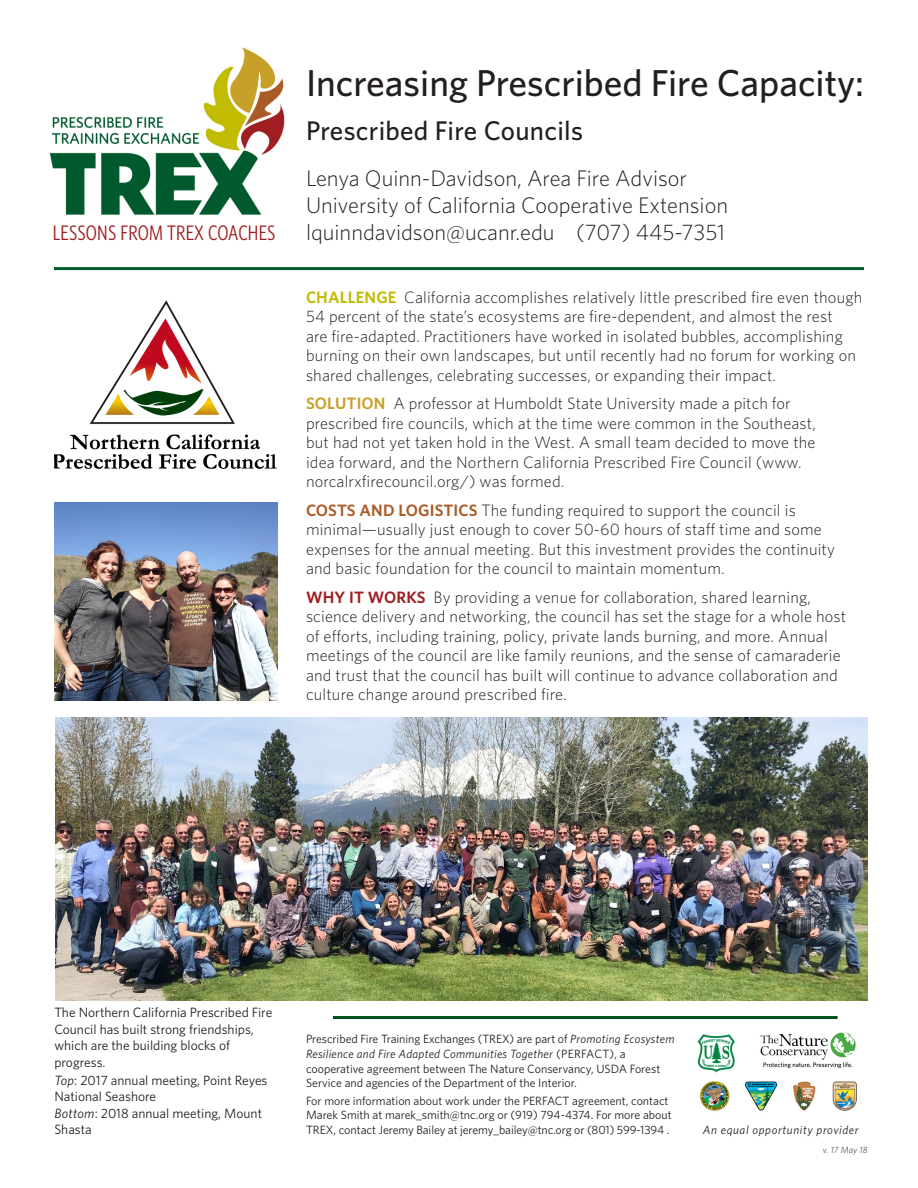
<style>
.page{position:relative;width:918px;height:1188px;background:#fff}
.page>*{position:absolute;margin:0;border:0;box-sizing:border-box;transform-origin:0 0}
.t1{font:500 37.5px "Whitney";color:#231f20}
.t2{font:500 27px "Whitney";letter-spacing:.01em;color:#231f20}
.t3{font:300 22.5px "Whitney";color:#231f20}
.t4{font:21px "Whitney Condensed";letter-spacing:.01em;color:#a01e21}
.t5{font:300 16.5px/19.5px "Whitney";letter-spacing:.01em;color:#231f20}
.t6{font:13.5px/16.5px "Whitney";color:#231f20}
.t7{font:12px/14.7px "Whitney";color:#231f20}
.t8{font:italic 12px "Whitney";letter-spacing:.05em;color:#231f20}
.t9{font:italic 300 9px "Whitney";letter-spacing:.02em;color:#231f20}
.s1{font-weight:600;color:#c1bb00}
.s2{font-weight:600;color:#c7a029}
.s3{font-weight:600;color:#aa5b26}
.s4{font-weight:600;color:#a01e21}
.s5{font-style:italic}
</style>
<div class="page">
<hr style="left:333px;top:1016px;width:505px;height:3px;background:#005120">
<img style="left:54px;top:502px;width:223px;height:198px">
<img style="left:55px;top:718px;width:812px;height:282px">
<hr style="left:54px;top:267px;width:810px;height:3px;background:#005a2d">
<img style="left:700px;top:1081px;width:157px;height:30px">
<img style="left:760px;top:1032px;width:96px;height:37px">
<img style="left:697px;top:1034px;width:38px;height:39px">
<img style="left:54px;top:300px;width:223px;height:169px">
<img style="left:50px;top:47px;width:235px;height:168px">
<p class="t4" style="left:53px;top:220px;width:224px">LESSONS FROM TREX COACHES</p>
<p class="t1" style="left:306px;top:58px;width:560px">Increasing Prescribed Fire Capacity:</p>
<p class="t2" style="left:306px;top:112px;width:278px">Prescribed Fire Councils</p>
<p class="t3" style="left:306px;top:163px;width:383px">Lenya Quinn-Davidson, Area Fire Advisor</p>
<p class="t3" style="left:306px;top:190px;width:424px">University of California Cooperative Extension</p>
<p class="t3" style="left:306px;top:217px;width:421px">lquinndavidson@ucanr.edu (707) 445-7351</p>
<p class="t5" style="left:306px;top:287px;width:558px"><span class="s1">CHALLENGE</span> California accomplishes relatively little prescribed fire even though 54 percent of the state’s ecosystems are fire-dependent, and almost the rest<br>are fire-adapted. Practitioners have worked in isolated bubbles, accomplishing burning on their own landscapes, but until recently had no forum for working on shared challenges, celebrating successes, or expanding their impact.</p>
<p class="t5" style="left:306px;top:393px;width:511px"><span class="s2">SOLUTION</span> A professor at Humboldt State University made a pitch for prescribed fire councils, which at the time were common in the Southeast, but had not yet taken hold in the West. A small team decided to move the idea forward, and the Northern California Prescribed Fire Council (www. norcalrxfirecouncil.org/) was formed.</p>
<p class="t5" style="left:306px;top:500px;width:530px"><span class="s3">COSTS AND LOGISTICS</span> The funding required to support the council is minimal—usually just enough to cover 50-60 hours of staff time and some expenses for the annual meeting. But this investment provides the continuity and basic foundation for the council to maintain momentum.</p>
<p class="t5" style="left:306px;top:587px;width:542px"><span class="s4">WHY IT WORKS</span> By providing a venue for collaboration, shared learning, science delivery and networking, the council has set the stage for a whole host of efforts, including training, policy, private lands burning, and more. Annual meetings of the council are like family reunions, and the sense of camaraderie and trust that the council has built will continue to advance collaboration and culture change around prescribed fire.</p>
<p class="t6" style="left:54px;top:1004px;width:219px">The Northern California Prescribed Fire<br>Council has built strong friendships, which are the building blocks of progress.</p>
<p class="t6" style="left:54px;top:1071px;width:215px"><span class="s5">Top</span>: 2017 annual meeting, Point Reyes<br>National Seashore</p>
<p class="t6" style="left:54px;top:1104px;width:209px"><span class="s5">Bottom</span>: 2018 annual meeting, Mount<br>Shasta</p>
<p class="t7" style="left:306px;top:1031px;width:370px">Prescribed Fire Training Exchanges (TREX) are part of <span class="s5">Promoting Ecosystem Resilience and Fire Adapted Communities Together</span> (PERFACT), a cooperative agreement between The Nature Conservancy, USDA Forest Service and agencies of the Department of the Interior.</p>
<p class="t7" style="left:306px;top:1093px;width:367px">For more information about work under the PERFACT agreement, contact<br>Marek Smith at marek_smith@tnc.org or (919) 794-4374. For more about<br>TREX, contact Jeremy Bailey at jeremy_bailey@tnc.org or (801) 599-1394 .</p>
<p class="t8" style="left:703px;top:1122px;width:157px">An equal opportunity provider</p>
<p class="t9" style="left:823px;top:1144px;width:46px">v. 17 May 18</p>
</div>
